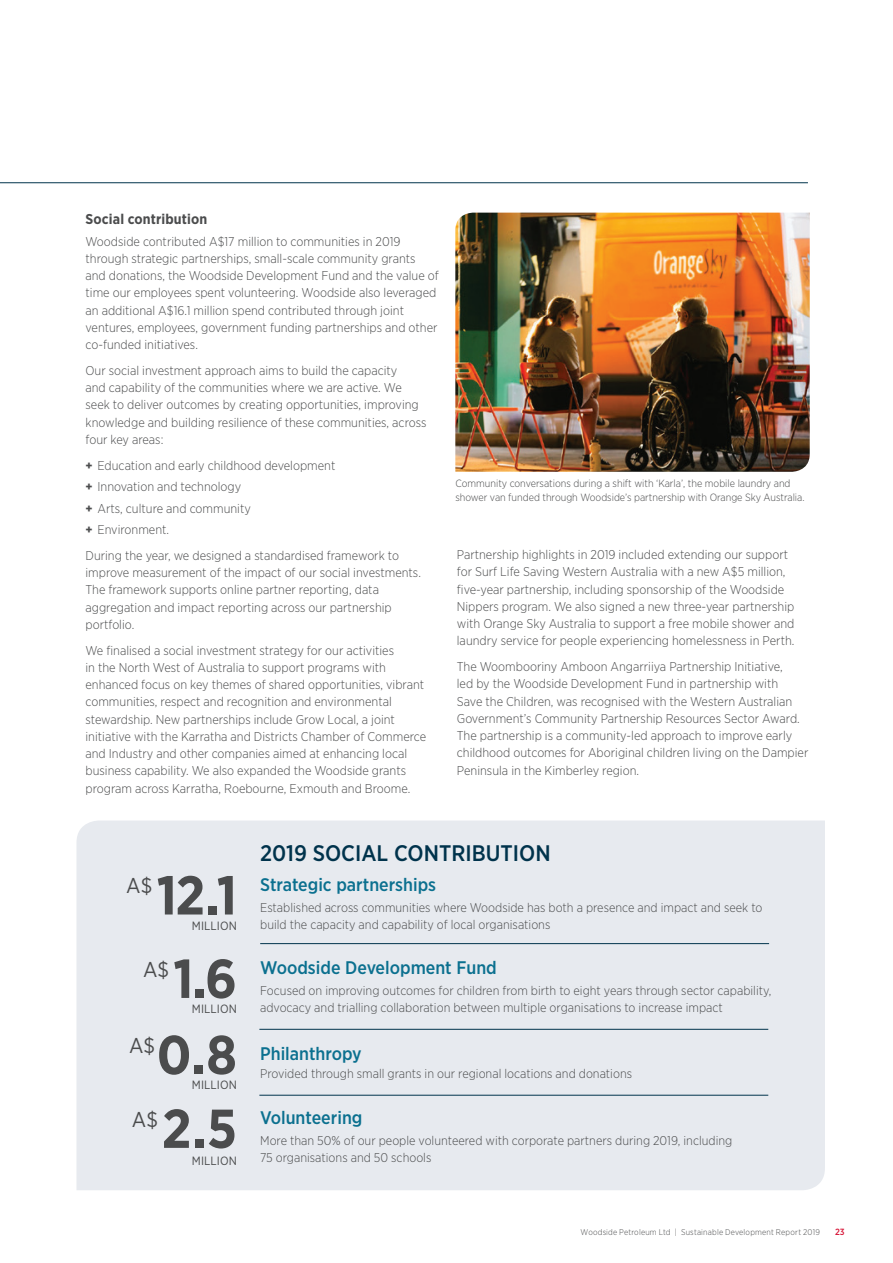
<style>
.page{position:relative;width:893px;height:1263px;background:#fff}
.page>*{position:absolute;margin:0;border:0;box-sizing:border-box;transform-origin:0 0}
.t1{font:700 54.6px "Gotham Narrow";color:#4b4c4d}
.t2{font:500 22.5px "Gotham Narrow";color:#00334c}
.t3{font:21.45px "Gotham Narrow";color:#4b4c4d}
.t4{font:500 18.15px "Gotham Narrow";color:#0b708f}
.t5{font:700 14.25px "Gotham Narrow";letter-spacing:.01em;color:#4b4c4d}
.t6{font:300 12.75px/17.2px "Gotham Narrow";color:#4b4c4d}
.t7{font:12px "Gotham Narrow";letter-spacing:.01em;color:#4b4c4d}
.t8{font:300 10.5px/13.5px "Gotham Narrow";color:#4b4c4d}
.t9{font:500 9px "Gotham Narrow";color:#d71537}
.t10{font:300 8.25px "Gotham Narrow";letter-spacing:.02em;color:#4b4c4d}
.s1{font-weight:700}
</style>
<div class="page">
<hr style="left:0;top:182px;width:808px;height:1px;background:#00334c">
<img style="left:455px;top:213px;width:355px;height:259px">
<div style="left:76px;top:820px;width:749px;height:370px;background:#e7eaef"></div>
<hr style="left:260px;top:943px;width:509px;height:1px;background:#00334c">
<hr style="left:259px;top:1029px;width:509px;height:1px;background:#00334c">
<hr style="left:259px;top:1095px;width:509px;height:1px;background:#00334c">
<p class="t5" style="left:86px;top:210px;width:123px">Social contribution</p>
<p class="t6" style="left:86px;top:232px;width:355px">Woodside contributed A$17 million to communities in 2019 through strategic partnerships, small-scale community grants and donations, the Woodside Development Fund and the value of time our employees spent volunteering. Woodside also leveraged an additional A$16.1 million spend contributed through joint ventures, employees, government funding partnerships and other co-funded initiatives.</p>
<p class="t6" style="left:86px;top:361px;width:342px">Our social investment approach aims to build the capacity<br>and capability of the communities where we are active. We seek to deliver outcomes by creating opportunities, improving knowledge and building resilience of these communities, across four key areas:</p>
<p class="t6" style="left:86px;top:454px;width:251px;line-height:21.5px"><span class="s1">+</span> Education and early childhood development <span class="s1">+</span> Innovation and technology<br><span class="s1">+</span> Arts, culture and community<br><span class="s1">+</span> Environment.</p>
<p class="t6" style="left:86px;top:546px;width:337px">During the year, we designed a standardised framework to improve measurement of the impact of our social investments.<br>The framework supports online partner reporting, data aggregation and impact reporting across our partnership portfolio.</p>
<p class="t6" style="left:86px;top:641px;width:342px">We finalised a social investment strategy for our activities<br>in the North West of Australia to support programs with enhanced focus on key themes of shared opportunities, vibrant communities, respect and recognition and environmental stewardship. New partnerships include Grow Local, a joint initiative with the Karratha and Districts Chamber of Commerce and Industry and other companies aimed at enhancing local business capability. We also expanded the Woodside grants program across Karratha, Roebourne, Exmouth and Broome.</p>
<p class="t8" style="left:455px;top:476px;width:351px">Community conversations during a shift with ‘Karla’, the mobile laundry and shower van funded through Woodside’s partnership with Orange Sky Australia.</p>
<p class="t6" style="left:457px;top:546px;width:339px">Partnership highlights in 2019 included extending our support for Surf Life Saving Western Australia with a new A$5 million, five-year partnership, including sponsorship of the Woodside Nippers program. We also signed a new three-year partnership with Orange Sky Australia to support a free mobile shower and laundry service for people experiencing homelessness in Perth.</p>
<p class="t6" style="left:457px;top:658px;width:353px">The Woombooriny Amboon Angarriiya Partnership Initiative,<br>led by the Woodside Development Fund in partnership with<br>Save the Children, was recognised with the Western Australian Government’s Community Partnership Resources Sector Award.<br>The partnership is a community-led approach to improve early childhood outcomes for Aboriginal children living on the Dampier Peninsula in the Kimberley region.</p>
<h1 class="t1" style="left:157px;top:860px;width:82px">12.1</h1>
<h3 class="t3" style="left:126px;top:872px;width:28px">A$</h3>
<h2 class="t2" style="left:260px;top:839px;width:292px">2019 SOCIAL CONTRIBUTION</h2>
<h3 class="t4" style="left:260px;top:873px;width:178px">Strategic partnerships</h3>
<p class="t6" style="left:260px;top:898px;width:504px">Established across communities where Woodside has both a presence and impact and seek to</p>
<p class="t7" style="left:192px;top:918px;width:47px">MILLION</p>
<p class="t6" style="left:260px;top:915px;width:292px">build the capacity and capability of local organisations</p>
<h1 class="t1" style="left:173px;top:944px;width:65px">1.6</h1>
<h3 class="t3" style="left:143px;top:956px;width:28px">A$</h3>
<p class="t7" style="left:192px;top:1002px;width:47px">MILLION</p>
<h1 class="t1" style="left:157px;top:1020px;width:82px">0.8</h1>
<h3 class="t3" style="left:129px;top:1032px;width:28px">A$</h3>
<p class="t7" style="left:192px;top:1077px;width:47px">MILLION</p>
<h1 class="t1" style="left:162px;top:1093px;width:77px">2.5</h1>
<h3 class="t3" style="left:132px;top:1106px;width:28px">A$</h3>
<p class="t7" style="left:192px;top:1153px;width:47px">MILLION</p>
<h3 class="t4" style="left:260px;top:956px;width:238px">Woodside Development Fund</h3>
<p class="t6" style="left:260px;top:982px;width:513px">Focused on improving outcomes for children from birth to eight years through sector capability, advocacy and trialling collaboration between multiple organisations to increase impact</p>
<h3 class="t4" style="left:260px;top:1042px;width:103px">Philanthropy</h3>
<p class="t6" style="left:260px;top:1065px;width:373px">Provided through small grants in our regional locations and donations</p>
<h3 class="t4" style="left:260px;top:1106px;width:104px">Volunteering</h3>
<p class="t6" style="left:260px;top:1131px;width:474px">More than 50% of our people volunteered with corporate partners during 2019, including</p>
<p class="t6" style="left:260px;top:1148px;width:173px">75 organisations and 50 schools</p>
<p class="t10" style="left:581px;top:1227px;width:241px">Woodside Petroleum Ltd | Sustainable Development Report 2019</p>
<p class="t9" style="left:835px;top:1226px;width:11px">23</p>
</div>
